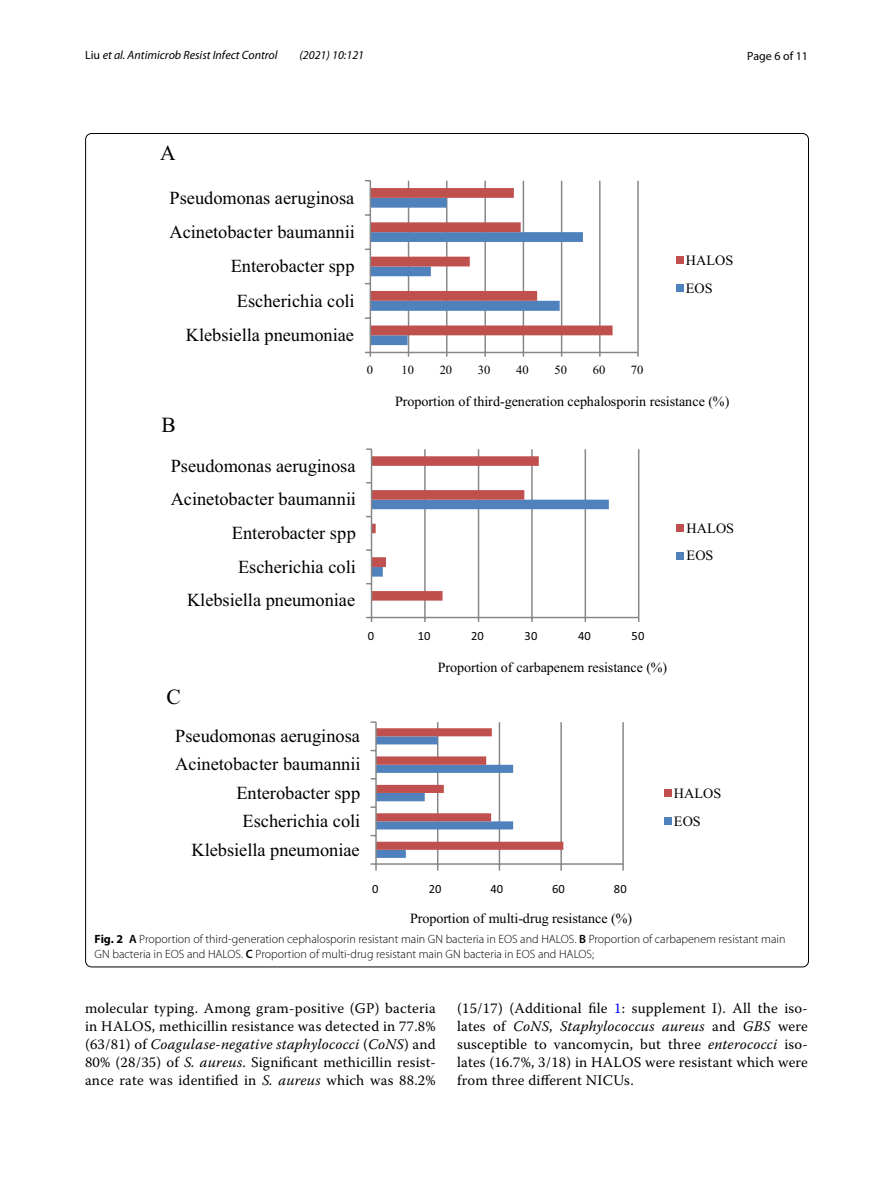
<style>
.page{position:relative;width:893px;height:1187px;background:#fff}
.page>*{position:absolute;margin:0;border:0;box-sizing:border-box;transform-origin:0 0}
.t1{font:21.6px "Times New Roman PSMT2";color:#000}
.t2{font:18.3px "Times New Roman PSMT2";color:#000}
.t3{font:14.7px/18px "Warnock Pro";letter-spacing:.015em;color:#000;text-align:justify}
.t4{font:14.25px/27.9px "Times New Roman PSMT2";letter-spacing:.005em;color:#000}
.t5{font:14.1px "Times New Roman PSMT2";letter-spacing:-.005em;color:#000}
.t6{font:12.45px "Calibri";letter-spacing:.01em;color:#000}
.t7{font:12.45px "Times New Roman PSMT2";color:#000}
.t8{font:300 12px/15px "Myriad Pro";color:#000}
.t9{font:italic 12px "Myriad Pro";color:#000}
.t10{font:12px "Myriad Pro";color:#000}
.s1{font-style:normal}
.s2{font-weight:700}
.s3{font-weight:600}
.s4{font-style:italic}
.s5{color:#00f}
</style>
<div class="page">
<hr style="left:408px;top:181px;width:1px;height:171px;background:#868686">
<hr style="left:446px;top:181px;width:1px;height:171px;background:#868686">
<hr style="left:484px;top:181px;width:2px;height:171px;background:#868686">
<hr style="left:523px;top:181px;width:1px;height:171px;background:#868686">
<hr style="left:561px;top:181px;width:1px;height:171px;background:#868686">
<hr style="left:599px;top:181px;width:2px;height:171px;background:#868686">
<hr style="left:637px;top:181px;width:2px;height:171px;background:#868686">
<hr style="left:370px;top:352px;width:268px;height:1px;background:#868686">
<hr style="left:370px;top:181px;width:1px;height:171px;background:#868686">
<svg style="left:365px;top:352px;width:6px;height:4px"></svg>
<svg style="left:365px;top:188px;width:248px;height:157px"></svg>
<div style="left:676px;top:257px;width:7px;height:7px;background:#c0504d"></div>
<div style="left:676px;top:284px;width:7px;height:8px;background:#4f81bd"></div>
<hr style="left:424px;top:449px;width:2px;height:168px;background:#868686">
<hr style="left:478px;top:449px;width:1px;height:168px;background:#868686">
<hr style="left:531px;top:449px;width:2px;height:168px;background:#868686">
<hr style="left:585px;top:449px;width:1px;height:168px;background:#868686">
<hr style="left:638px;top:449px;width:1px;height:168px;background:#868686">
<hr style="left:371px;top:616px;width:268px;height:2px;background:#868686">
<hr style="left:371px;top:449px;width:1px;height:168px;background:#868686">
<svg style="left:366px;top:616px;width:6px;height:6px"></svg>
<svg style="left:366px;top:456px;width:243px;height:144px"></svg>
<div style="left:677px;top:524px;width:7px;height:7px;background:#c0504d"></div>
<div style="left:677px;top:552px;width:7px;height:7px;background:#4f81bd"></div>
<hr style="left:437px;top:722px;width:1px;height:142px;background:#868686">
<hr style="left:499px;top:722px;width:1px;height:142px;background:#868686">
<hr style="left:560px;top:722px;width:2px;height:142px;background:#868686">
<hr style="left:622px;top:722px;width:2px;height:142px;background:#868686">
<hr style="left:376px;top:863px;width:247px;height:1px;background:#868686">
<svg style="left:560px;top:864px;width:2px;height:6px"></svg>
<svg style="left:622px;top:864px;width:2px;height:6px"></svg>
<hr style="left:375px;top:722px;width:2px;height:142px;background:#868686">
<svg style="left:371px;top:863px;width:6px;height:7px"></svg>
<svg style="left:371px;top:728px;width:192px;height:129px"></svg>
<div style="left:664px;top:789px;width:7px;height:8px;background:#c0504d"></div>
<div style="left:664px;top:817px;width:7px;height:8px;background:#4f81bd"></div>
<p class="t9" style="left:85px;top:48px;width:194px"><span class="s1">Liu</span> et al. Antimicrob Resist Infect Control</p>
<p class="t9" style="left:299px;top:48px;width:66px">(2021) 10:121</p>
<p class="t10" style="left:747px;top:48px;width:62px">Page 6 of 11</p>
<h1 class="t1" style="left:160px;top:139px;width:17px">A</h1>
<p class="t2" style="left:170px;top:185px;width:186px">Pseudomonas aeruginosa</p>
<p class="t2" style="left:170px;top:219px;width:187px">Acinetobacter baumannii</p>
<p class="t2" style="left:231px;top:254px;width:126px">Enterobacter spp</p>
<p class="t2" style="left:237px;top:288px;width:119px">Escherichia coli</p>
<p class="t2" style="left:186px;top:322px;width:170px">Klebsiella pneumoniae</p>
<h1 class="t1" style="left:161px;top:410px;width:16px">B</h1>
<p class="t2" style="left:171px;top:453px;width:186px">Pseudomonas aeruginosa</p>
<p class="t2" style="left:171px;top:487px;width:187px">Acinetobacter baumannii</p>
<p class="t2" style="left:232px;top:520px;width:126px">Enterobacter spp</p>
<p class="t2" style="left:238px;top:554px;width:119px">Escherichia coli</p>
<p class="t2" style="left:187px;top:588px;width:170px">Klebsiella pneumoniae</p>
<h1 class="t1" style="left:166px;top:682px;width:16px">C</h1>
<p class="t7" style="left:367px;top:361px;width:8px">0</p>
<p class="t7" style="left:401px;top:361px;width:14px">10</p>
<p class="t7" style="left:440px;top:361px;width:14px">20</p>
<p class="t7" style="left:478px;top:361px;width:14px">30</p>
<p class="t7" style="left:516px;top:361px;width:14px">40</p>
<p class="t7" style="left:554px;top:361px;width:14px">50</p>
<p class="t7" style="left:593px;top:361px;width:14px">60</p>
<p class="t7" style="left:631px;top:361px;width:14px">70</p>
<p class="t4" style="left:686px;top:245px;width:49px">HALOS<br>EOS</p>
<p class="t5" style="left:395px;top:392px;width:336px">Proportion of third-generation cephalosporin resistance (%)</p>
<p class="t4" style="left:686px;top:513px;width:49px">HALOS<br>EOS</p>
<p class="t6" style="left:368px;top:628px;width:8px">0</p>
<p class="t6" style="left:418px;top:628px;width:14px">10</p>
<p class="t6" style="left:471px;top:628px;width:14px">20</p>
<p class="t6" style="left:525px;top:628px;width:14px">30</p>
<p class="t6" style="left:578px;top:628px;width:14px">40</p>
<p class="t6" style="left:631px;top:628px;width:14px">50</p>
<p class="t5" style="left:438px;top:657px;width:231px">Proportion of carbapenem resistance (%)</p>
<p class="t2" style="left:175px;top:723px;width:186px">Pseudomonas aeruginosa</p>
<p class="t2" style="left:175px;top:752px;width:187px">Acinetobacter baumannii</p>
<p class="t2" style="left:236px;top:780px;width:126px">Enterobacter spp</p>
<p class="t2" style="left:243px;top:808px;width:119px">Escherichia coli</p>
<p class="t2" style="left:192px;top:837px;width:170px">Klebsiella pneumoniae</p>
<p class="t6" style="left:372px;top:881px;width:8px">0</p>
<p class="t6" style="left:429px;top:881px;width:14px">20</p>
<p class="t6" style="left:490px;top:881px;width:14px">40</p>
<p class="t6" style="left:552px;top:881px;width:14px">60</p>
<p class="t6" style="left:614px;top:881px;width:14px">80</p>
<p class="t4" style="left:674px;top:778px;width:49px">HALOS<br>EOS</p>
<p class="t5" style="left:410px;top:909px;width:223px">Proportion of multi-drug resistance (%)</p>
<p class="t8" style="left:95px;top:931px;width:692px"><span class="s2">Fig. 2</span> <span class="s3">A</span> Proportion of third-generation cephalosporin resistant main GN bacteria in EOS and HALOS. <span class="s3">B</span> Proportion of carbapenem resistant main<br>GN bacteria in EOS and HALOS. <span class="s3">C</span> Proportion of multi-drug resistant main GN bacteria in EOS and HALOS;</p>
<p class="t3" style="left:85px;top:999px;width:352px">molecular typing. Among gram-positive (GP) bacteria in HALOS, methicillin resistance was detected in 77.8% (63/81) of <span class="s4">Coagulase-negative staphylococci</span> (<span class="s4">CoNS</span>) and 80% (28/35) of <span class="s4">S. aureus</span>. Significant methicillin resist&shy;ance rate was identified in <span class="s4">S. aureus</span> which was 88.2%</p>
<p class="t3" style="left:457px;top:999px;width:352px">(15/17) (Additional file <span class="s5">1</span>: supplement I). All the iso&shy;lates of <span class="s4">CoNS</span>, <span class="s4">Staphylococcus aureus</span> and <span class="s4">GBS</span> were susceptible to vancomycin, but three <span class="s4">enterococci</span> iso&shy;lates (16.7%, 3/18) in HALOS were resistant which were from three different NICUs.</p>
</div>
